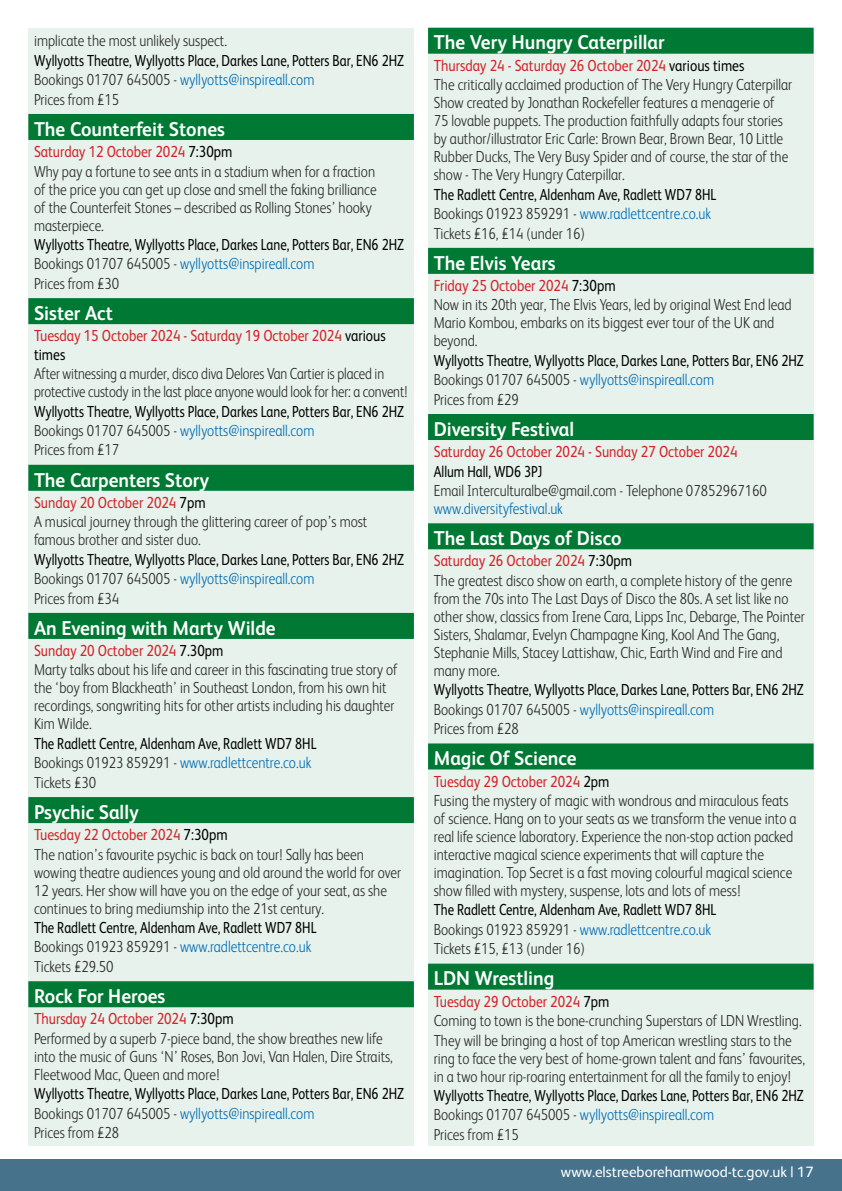
<style>
.page{position:relative;width:842px;height:1191px;background:#fff}
.page>*{position:absolute;margin:0;border:0;box-sizing:border-box;transform-origin:0 0}
.t1{font:700 20px "FS Albert";color:#fff;scale:.95 1}
.t2{font:300 16px/18.4px "FS Albert";color:#292829;scale:.85 1}
.t3{font:16px/19.4px "FS Albert";color:#000;scale:.8 1}
.t4{font:300 16px/18px "FS Albert";color:#292829;scale:.82 1}
.t5{font:16px/18.4px "FS Albert";color:#d2232a;scale:.85 1}
.t6{font:300 16px "FS Albert";color:#006bb6;scale:.85 1}
.t7{font:15px "FS Albert";color:#fff}
.s1{font-weight:300;color:#292829}
.s2{font-weight:300;color:#006bb6}
.s3{font-weight:400;color:#d2232a}
.s4{font-weight:400;color:#000}
.s5{color:#000}
.s6{color:#006bb6}
</style>
<div class="page">
<div style="left:0;top:1159px;width:842px;height:32px;background:#47728c"></div>
<div style="left:28px;top:28px;width:386px;height:1117px;background:#e6f2eb"></div>
<div style="left:28px;top:114px;width:386px;height:26px;background:#007934"></div>
<div style="left:28px;top:298px;width:386px;height:26px;background:#007934"></div>
<div style="left:28px;top:465px;width:386px;height:26px;background:#007934"></div>
<div style="left:28px;top:613px;width:386px;height:26px;background:#007934"></div>
<div style="left:28px;top:797px;width:386px;height:26px;background:#007934"></div>
<div style="left:28px;top:981px;width:386px;height:26px;background:#007934"></div>
<div style="left:428px;top:28px;width:386px;height:1117px;background:#e6f2eb"></div>
<div style="left:428px;top:28px;width:386px;height:26px;background:#007934"></div>
<div style="left:428px;top:248px;width:386px;height:26px;background:#007934"></div>
<div style="left:428px;top:414px;width:386px;height:26px;background:#007934"></div>
<div style="left:428px;top:523px;width:386px;height:26px;background:#007934"></div>
<div style="left:428px;top:743px;width:386px;height:26px;background:#007934"></div>
<div style="left:428px;top:963px;width:386px;height:26px;background:#007934"></div>
<p class="t2" style="left:34px;top:31px;width:229px">implicate the most unlikely suspect.</p>
<p class="t3" style="left:34px;top:50px;width:464px">Wyllyotts Theatre, Wyllyotts Place, Darkes Lane, Potters Bar, EN6 2HZ<br><span class="s1">Bookings 01707 645005 -</span> <span class="s2">wyllyotts@inspireall.com<br></span><span class="s1">Prices from £15</span></p>
<p class="t1" style="left:34px;top:115px;width:203px">The Counterfeit Stones</p>
<p class="t2" style="left:34px;top:142px;width:405px"><span class="s3">Saturday 12 October 2024</span> <span class="s4">7:30pm<br></span>Why pay a fortune to see ants in a stadium when for a fraction of the price you can get up close and smell the faking brilliance of the Counterfeit Stones – described as Rolling Stones’ hooky masterpiece.</p>
<p class="t3" style="left:34px;top:234px;width:464px">Wyllyotts Theatre, Wyllyotts Place, Darkes Lane, Potters Bar, EN6 2HZ<br><span class="s1">Bookings 01707 645005 -</span> <span class="s2">wyllyotts@inspireall.com<br></span><span class="s1">Prices from £30</span></p>
<p class="t1" style="left:34px;top:299px;width:85px">Sister Act</p>
<p class="t5" style="left:34px;top:326px;width:415px">Tuesday 15 October 2024 - Saturday 19 October 2024 <span class="s5">various times</span></p>
<p class="t4" style="left:34px;top:364px;width:457px">After witnessing a murder, disco diva Delores Van Cartier is placed in protective custody in the last place anyone would look for her: a convent!</p>
<p class="t3" style="left:34px;top:400px;width:464px">Wyllyotts Theatre, Wyllyotts Place, Darkes Lane, Potters Bar, EN6 2HZ<br><span class="s1">Bookings 01707 645005 -</span> <span class="s2">wyllyotts@inspireall.com<br></span><span class="s1">Prices from £17</span></p>
<p class="t1" style="left:34px;top:466px;width:186px">The Carpenters Story</p>
<p class="t2" style="left:34px;top:492px;width:394px"><span class="s3">Sunday 20 October 2024</span> <span class="s4">7pm<br></span>A musical journey through the glittering career of pop’s most famous brother and sister duo.</p>
<p class="t3" style="left:34px;top:549px;width:464px">Wyllyotts Theatre, Wyllyotts Place, Darkes Lane, Potters Bar, EN6 2HZ<br><span class="s1">Bookings 01707 645005 -</span> <span class="s2">wyllyotts@inspireall.com<br></span><span class="s1">Prices from £34</span></p>
<p class="t1" style="left:34px;top:614px;width:256px">An Evening with Marty Wilde</p>
<p class="t2" style="left:34px;top:640px;width:430px"><span class="s3">Sunday 20 October 2024</span> <span class="s4">7.30pm<br></span>Marty talks about his life and career in this fascinating true story of the ‘boy from Blackheath’ in Southeast London, from his own hit recordings, songwriting hits for other artists including his daughter Kim Wilde.</p>
<p class="t3" style="left:34px;top:733px;width:355px">The Radlett Centre, Aldenham Ave, Radlett WD7 8HL<br><span class="s1">Bookings 01923 859291 -</span> <span class="s2">www.radlettcentre.co.uk<br></span><span class="s1">Tickets £30</span></p>
<p class="t1" style="left:34px;top:798px;width:112px">Psychic Sally</p>
<p class="t2" style="left:34px;top:824px;width:433px"><span class="s3">Tuesday 22 October 2024</span> <span class="s4">7:30pm<br></span>The nation’s favourite psychic is back on tour! Sally has been wowing theatre audiences young and old around the world for over 12 years. Her show will have you on the edge of your seat, as she continues to bring mediumship into the 21st century.</p>
<p class="t3" style="left:34px;top:917px;width:355px">The Radlett Centre, Aldenham Ave, Radlett WD7 8HL<br><span class="s1">Bookings 01923 859291 -</span> <span class="s2">www.radlettcentre.co.uk<br></span><span class="s1">Tickets £29.50</span></p>
<p class="t1" style="left:34px;top:982px;width:140px">Rock For Heroes</p>
<p class="t2" style="left:34px;top:1009px;width:424px"><span class="s3">Thursday 24 October 2024</span> <span class="s4">7:30pm<br></span>Performed by a superb 7-piece band, the show breathes new life into the music of Guns ‘N’ Roses, Bon Jovi, Van Halen, Dire Straits, Fleetwood Mac, Queen and more!</p>
<p class="t3" style="left:34px;top:1083px;width:464px">Wyllyotts Theatre, Wyllyotts Place, Darkes Lane, Potters Bar, EN6 2HZ<br><span class="s1">Bookings 01707 645005 -</span> <span class="s2">wyllyotts@inspireall.com<br></span><span class="s1">Prices from £28</span></p>
<p class="t1" style="left:434px;top:29px;width:244px">The Very Hungry Caterpillar</p>
<p class="t2" style="left:434px;top:55px;width:423px"><span class="s3">Thursday 24 - Saturday 26 October 2024</span> <span class="s4">various times<br></span>The critically acclaimed production of The Very Hungry Caterpillar Show created by Jonathan Rockefeller features a menagerie of 75 lovable puppets. The production faithfully adapts four stories by author/illustrator Eric Carle: Brown Bear, Brown Bear, 10 Little Rubber Ducks, The Very Busy Spider and of course, the star of the show - The Very Hungry Caterpillar.</p>
<p class="t2" style="left:434px;top:184px;width:334px;line-height:19.4px"><span class="s4">The Radlett Centre, Aldenham Ave, Radlett WD7 8HL<br></span>Bookings 01923 859291 - <span class="s6">www.radlettcentre.co.uk<br></span>Tickets £16, £14 (under 16)</p>
<p class="t1" style="left:434px;top:249px;width:130px">The Elvis Years</p>
<p class="t2" style="left:434px;top:275px;width:423px"><span class="s3">Friday 25 October 2024</span> <span class="s4">7:30pm<br></span>Now in its 20th year, The Elvis Years, led by original West End lead Mario Kombou, embarks on its biggest ever tour of the UK and beyond.</p>
<p class="t3" style="left:434px;top:350px;width:464px">Wyllyotts Theatre, Wyllyotts Place, Darkes Lane, Potters Bar, EN6 2HZ<br><span class="s1">Bookings 01707 645005 -</span> <span class="s2">wyllyotts@inspireall.com<br></span><span class="s1">Prices from £29</span></p>
<p class="t1" style="left:434px;top:415px;width:149px">Diversity Festival</p>
<p class="t5" style="left:434px;top:441px;width:359px">Saturday 26 October 2024 - Sunday 27 October 2024</p>
<p class="t3" style="left:434px;top:460px;width:137px">Allum Hall, WD6 3PJ</p>
<p class="t2" style="left:434px;top:480px;width:393px">Email Interculturalbe@gmail.com - Telephone 07852967160</p>
<p class="t6" style="left:434px;top:498px;width:153px">www.diversityfestival.uk</p>
<p class="t1" style="left:434px;top:524px;width:199px">The Last Days of Disco</p>
<p class="t2" style="left:434px;top:551px;width:438px"><span class="s3">Saturday 26 October 2024</span> <span class="s4">7:30pm<br></span>The greatest disco show on earth, a complete history of the genre from the 70s into The Last Days of Disco the 80s. A set list like no other show, classics from Irene Cara, Lipps Inc, Debarge, The Pointer Sisters, Shalamar, Evelyn Champagne King, Kool And The Gang, Stephanie Mills, Stacey Lattishaw, Chic, Earth Wind and Fire and many more.</p>
<p class="t3" style="left:434px;top:679px;width:464px">Wyllyotts Theatre, Wyllyotts Place, Darkes Lane, Potters Bar, EN6 2HZ<br><span class="s1">Bookings 01707 645005 -</span> <span class="s2">wyllyotts@inspireall.com<br></span><span class="s1">Prices from £28</span></p>
<p class="t1" style="left:434px;top:745px;width:152px">Magic Of Science</p>
<p class="t2" style="left:434px;top:771px;width:428px"><span class="s3">Tuesday 29 October 2024</span> <span class="s4">2pm<br></span>Fusing the mystery of magic with wondrous and miraculous feats of science. Hang on to your seats as we transform the venue into a real life science laboratory. Experience the non-stop action packed interactive magical science experiments that will capture the imagination. Top Secret is a fast moving colourful magical science show filled with mystery, suspense, lots and lots of mess!</p>
<p class="t2" style="left:434px;top:899px;width:334px;line-height:19.4px"><span class="s4">The Radlett Centre, Aldenham Ave, Radlett WD7 8HL<br></span>Bookings 01923 859291 - <span class="s6">www.radlettcentre.co.uk<br></span>Tickets £15, £13 (under 16)</p>
<p class="t1" style="left:434px;top:965px;width:129px">LDN Wrestling</p>
<p class="t2" style="left:434px;top:991px;width:438px"><span class="s3">Tuesday 29 October 2024</span> <span class="s4">7pm<br></span>Coming to town is the bone-crunching Superstars of LDN Wrestling.<br>They will be bringing a host of top American wrestling stars to the ring to face the very best of home-grown talent and fans’ favourites, in a two hour rip-roaring entertainment for all the family to enjoy!</p>
<p class="t3" style="left:434px;top:1085px;width:464px">Wyllyotts Theatre, Wyllyotts Place, Darkes Lane, Potters Bar, EN6 2HZ<br><span class="s1">Bookings 01707 645005 -</span> <span class="s2">wyllyotts@inspireall.com<br></span><span class="s1">Prices from £15</span></p>
<p class="t7" style="left:561px;top:1162px;width:254px">www.elstreeborehamwood-tc.gov.uk | 17</p>
</div>
